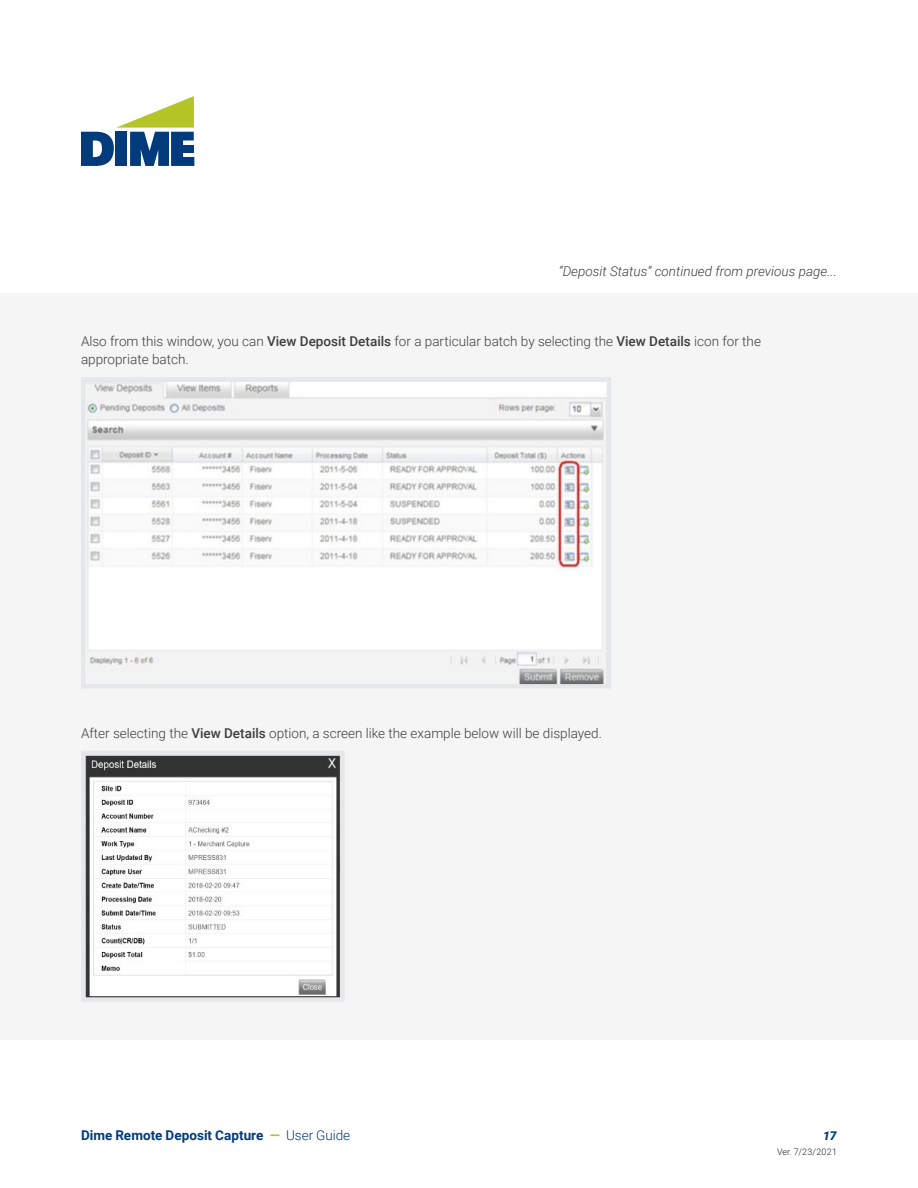
<style>
.page{position:relative;width:918px;height:1188px;background:#fff}
.page>*{position:absolute;margin:0;border:0;box-sizing:border-box;transform-origin:0 0}
.t1{font:300 13.5px/18px "Roboto";color:#3e3e3f}
.t2{font:italic 300 13.5px "Roboto";color:#3e3e3f}
.t3{font:700 13.5px "Roboto";color:#013b7c}
.t4{font:italic 900 12px "Roboto";color:#013b7c}
.t5{font:300 9px "Roboto";letter-spacing:.015em;color:#231f20}
.s1{font-weight:500}
.s2{color:#b5c527}
.s3{font-weight:300}
</style>
<div class="page">
<svg style="left:81px;top:96px;width:113px;height:70px"></svg>
<div style="left:0;top:293px;width:918px;height:746px;background:#f5f5f6"></div>
<img style="left:87px;top:383px;width:518px;height:300px">
<div style="left:81px;top:377px;width:530px;height:312px;border:5px solid #e6e7e9"></div>
<img style="left:87px;top:757px;width:252px;height:239px">
<div style="left:81px;top:751px;width:264px;height:251px;border:5px solid #e6e7e9"></div>
<p class="t2" style="left:559px;top:266px;width:280px">“Deposit Status” continued from previous page...</p>
<p class="t1" style="left:81px;top:333px;width:682px">Also from this window, you can <span class="s1">View Deposit Details</span> for a particular batch by selecting the <span class="s1">View Details</span> icon for the appropriate batch.</p>
<p class="t1" style="left:81px;top:725px;width:522px">After selecting the <span class="s1">View Details</span> option, a screen like the example below will be displayed.</p>
<p class="t3" style="left:81px;top:1130px;width:271px">Dime Remote Deposit Capture <span class="s2">—</span> <span class="s3">User Guide</span></p>
<p class="t4" style="left:823px;top:1129px;width:15px">17</p>
<p class="t5" style="left:777px;top:1146px;width:61px">Ver. 7/23/2021</p>
</div>
